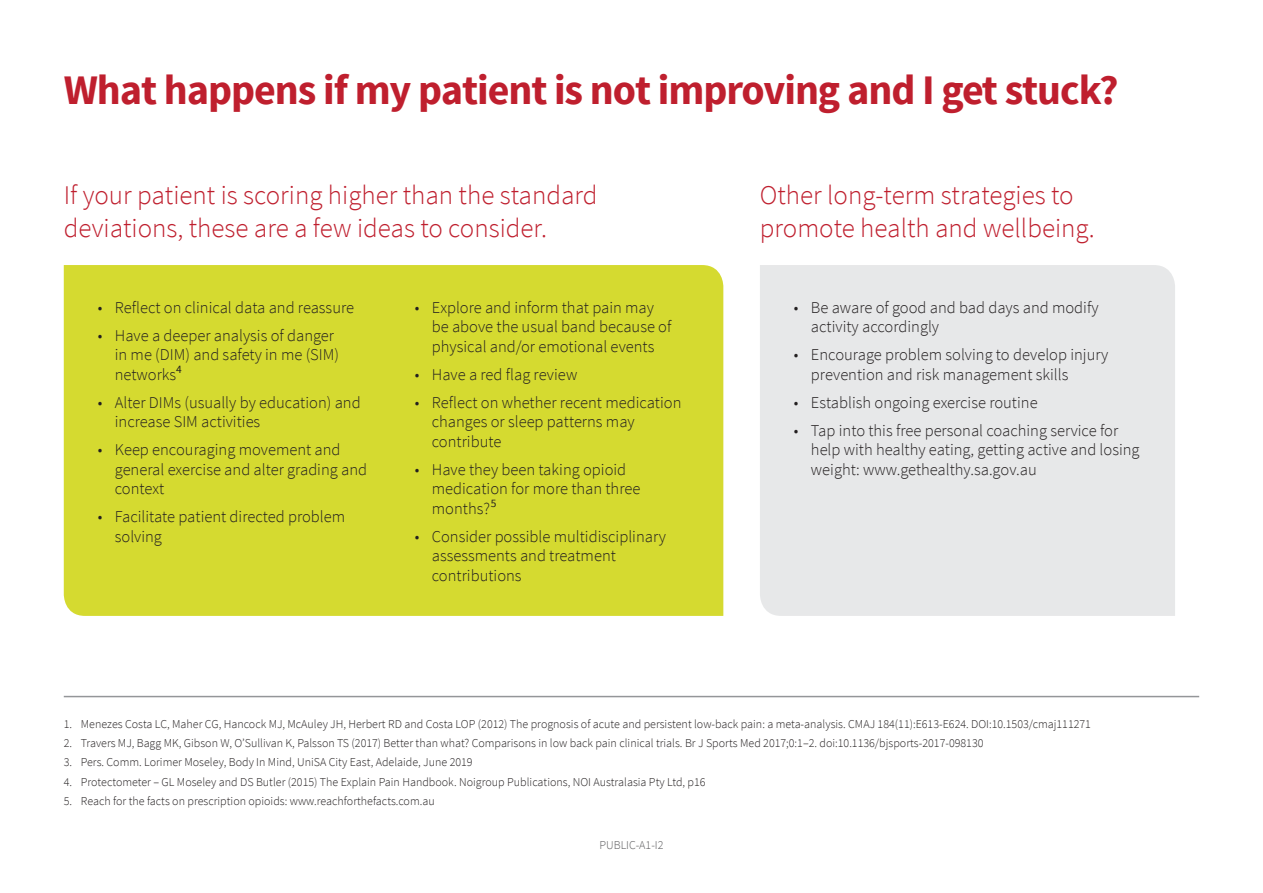
<style>
.page{position:relative;width:1263px;height:893px;background:#fff}
.page>*{position:absolute;margin:0;border:0;box-sizing:border-box;transform-origin:0 0}
.t1{font:700 42px "Source Sans Pro";letter-spacing:-.025em;color:#bf1f2e}
.t2{font:300 27px/32.4px "Source Sans Pro";color:#bf1f2e}
.t3{font:300 16.5px/19.5px "Source Sans Pro";color:#231f20}
.t4{font:300 12px "Source Sans Pro";color:#231f20}
.t5{font:300 12px "Source Sans Pro";color:#5a5a5c}
</style>
<div class="page">
<div style="left:64px;top:265px;width:659px;height:351px;background:#d5da30"></div>
<div style="left:760px;top:265px;width:415px;height:351px;background:#e7e8e9"></div>
<hr style="left:64px;top:696px;width:1135px;height:1px;background:#949699">
<h1 class="t1" style="left:64px;top:63px;width:1056px">What happens if my patient is not improving and I get stuck?</h1>
<h2 class="t2" style="left:64px;top:179px;width:535px">If your patient is scoring higher than the standard deviations, these are a few ideas to consider.</h2>
<h2 class="t2" style="left:760px;top:179px;width:336px">Other long-term strategies to promote health and wellbeing.</h2>
<p class="t3" style="left:98px;top:298px;width:258px">• Reflect on clinical data and reassure</p>
<p class="t3" style="left:115px;top:326px;width:226px;text-indent:-17px">• Have a deeper analysis of danger in me (DIM) and safety in me (SIM) networks<sup>4</sup></p>
<p class="t3" style="left:115px;top:393px;width:247px;text-indent:-17px">• Alter DIMs (usually by education) and increase SIM activities</p>
<p class="t3" style="left:115px;top:440px;width:254px;text-indent:-17px">• Keep encouraging movement and general exercise and alter grading and context</p>
<p class="t3" style="left:115px;top:507px;width:232px;text-indent:-17px">• Facilitate patient directed problem solving</p>
<p class="t3" style="left:432px;top:298px;width:241px;text-indent:-17px">• Explore and inform that pain may be above the usual band because of physical and/or emotional events</p>
<p class="t3" style="left:415px;top:365px;width:164px">• Have a red flag review</p>
<p class="t3" style="left:432px;top:393px;width:251px;text-indent:-17px">• Reflect on whether recent medication changes or sleep patterns may contribute</p>
<p class="t3" style="left:432px;top:460px;width:210px;text-indent:-17px">• Have they been taking opioid medication for more than three months?<sup>5</sup></p>
<p class="t3" style="left:432px;top:527px;width:236px;text-indent:-17px">• Consider possible multidisciplinary assessments and treatment contributions</p>
<p class="t3" style="left:811px;top:298px;width:289px;text-indent:-17px">• Be aware of good and bad days and modify activity accordingly</p>
<p class="t3" style="left:811px;top:345px;width:299px;text-indent:-17px">• Encourage problem solving to develop injury prevention and risk management skills</p>
<p class="t3" style="left:794px;top:393px;width:245px">• Establish ongoing exercise routine</p>
<p class="t3" style="left:811px;top:421px;width:330px;text-indent:-17px">• Tap into this free personal coaching service for help with healthy eating, getting active and losing weight: www.gethealthy.sa.gov.au</p>
<p class="t4" style="left:64px;top:717px;width:1029px">1. Menezes Costa LC, Maher CG, Hancock MJ, McAuley JH, Herbert RD and Costa LOP (2012) The prognosis of acute and persistent low-back pain: a meta-analysis. CMAJ 184(11):E613-E624. DOI:10.1503/cmaj111271</p>
<p class="t4" style="left:64px;top:736px;width:921px">2. Travers MJ, Bagg MK, Gibson W, O’Sullivan K, Palsson TS (2017) Better than what? Comparisons in low back pain clinical trials. Br J Sports Med 2017;0:1–2. doi:10.1136/bjsports-2017-098130</p>
<p class="t4" style="left:64px;top:755px;width:410px">3. Pers. Comm. Lorimer Moseley, Body In Mind, UniSA City East, Adelaide, June 2019</p>
<p class="t4" style="left:64px;top:774px;width:643px">4. Protectometer – GL Moseley and DS Butler (2015) The Explain Pain Handbook. Noigroup Publications, NOI Australasia Pty Ltd, p16</p>
<p class="t4" style="left:64px;top:794px;width:372px">5. Reach for the facts on prescription opioids: www.reachforthefacts.com.au</p>
<p class="t5" style="left:599px;top:838px;width:66px">PUBLIC-A1-I2</p>
</div>
